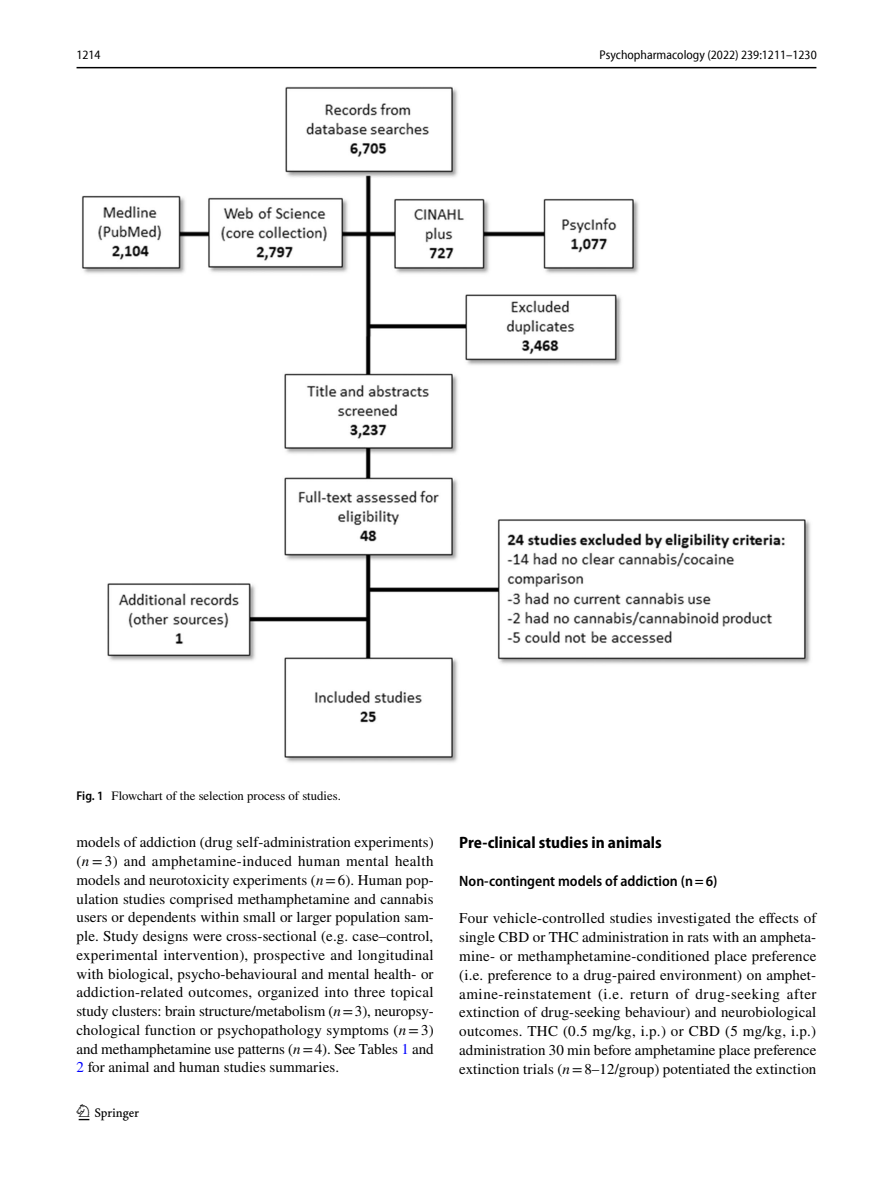
<style>
.page{position:relative;width:893px;height:1187px;background:#fff}
.page>*{position:absolute;margin:0;border:0;box-sizing:border-box;transform-origin:0 0}
.t1{font:22.5px "Springnew Regular 2";color:#000}
.t2{font:700 semi-condensed 16.5px "Myriad Pro";color:#000}
.t3{font:15px/18.8px "STIX";letter-spacing:.005em;color:#000;text-align:justify}
.t4{font:600 semi-condensed 15px "Myriad Pro";color:#000}
.t5{font:12.75px "STIX";color:#000}
.t6{font:semi-condensed 12.75px "Myriad Pro Unic";color:#000}
.s1{font-family:"Myriad Pro";font-weight:600;font-stretch:semi-condensed}
.s2{font-style:italic}
.s3{color:#00f}
</style>
<div class="page">
<hr style="left:77px;top:67px;width:739px;height:1px;background:#000">
<img style="left:81px;top:87px;width:730px;height:676px">
<p class="t6" style="left:76px;top:50px;width:26px">1214</p>
<p class="t6" style="left:599px;top:50px;width:219px">Psychopharmacology (2022) 239:1211–1230</p>
<p class="t5" style="left:77px;top:786px;width:266px"><span class="s1">Fig. 1</span> Flowchart of the selection process of studies.</p>
<p class="t3" style="left:76px;top:833px;width:359px">models of addiction (drug self-administration experiments) (<span class="s2">n</span> = 3) and amphetamine-induced human mental health models and neurotoxicity experiments (<span class="s2">n</span>=6). Human pop&shy;ulation studies comprised methamphetamine and cannabis users or dependents within small or larger population sam&shy;ple. Study designs were cross-sectional (e.g. case–control, experimental intervention), prospective and longitudinal with biological, psycho-behavioural and mental health- or addiction-related outcomes, organized into three topical study clusters: brain structure/metabolism (<span class="s2">n</span>=3), neuropsy&shy;chological function or psychopathology symptoms (<span class="s2">n</span>=3) and methamphetamine use patterns (<span class="s2">n</span>=4). See Tables <span class="s3">1</span> and <span class="s3">2</span> for animal and human studies summaries.</p>
<p class="t2" style="left:459px;top:833px;width:204px">Pre‑clinical studies in animals</p>
<p class="t4" style="left:459px;top:872px;width:260px">Non‑contingent models of addiction (n=6)</p>
<p class="t3" style="left:459px;top:910px;width:359px">Four vehicle-controlled studies investigated the effects of single CBD or THC administration in rats with an ampheta&shy;mine- or methamphetamine-conditioned place preference (i.e. preference to a drug-paired environment) on amphet&shy;amine-reinstatement (i.e. return of drug-seeking after extinction of drug-seeking behaviour) and neurobiological outcomes. THC (0.5 mg/kg, i.p.) or CBD (5 mg/kg, i.p.) administration 30 min before amphetamine place preference extinction trials (<span class="s2">n</span>=8–12/group) potentiated the extinction</p>
<h1 class="t1" style="left:79px;top:1104px;width:62px">1 3</h1>
</div>
